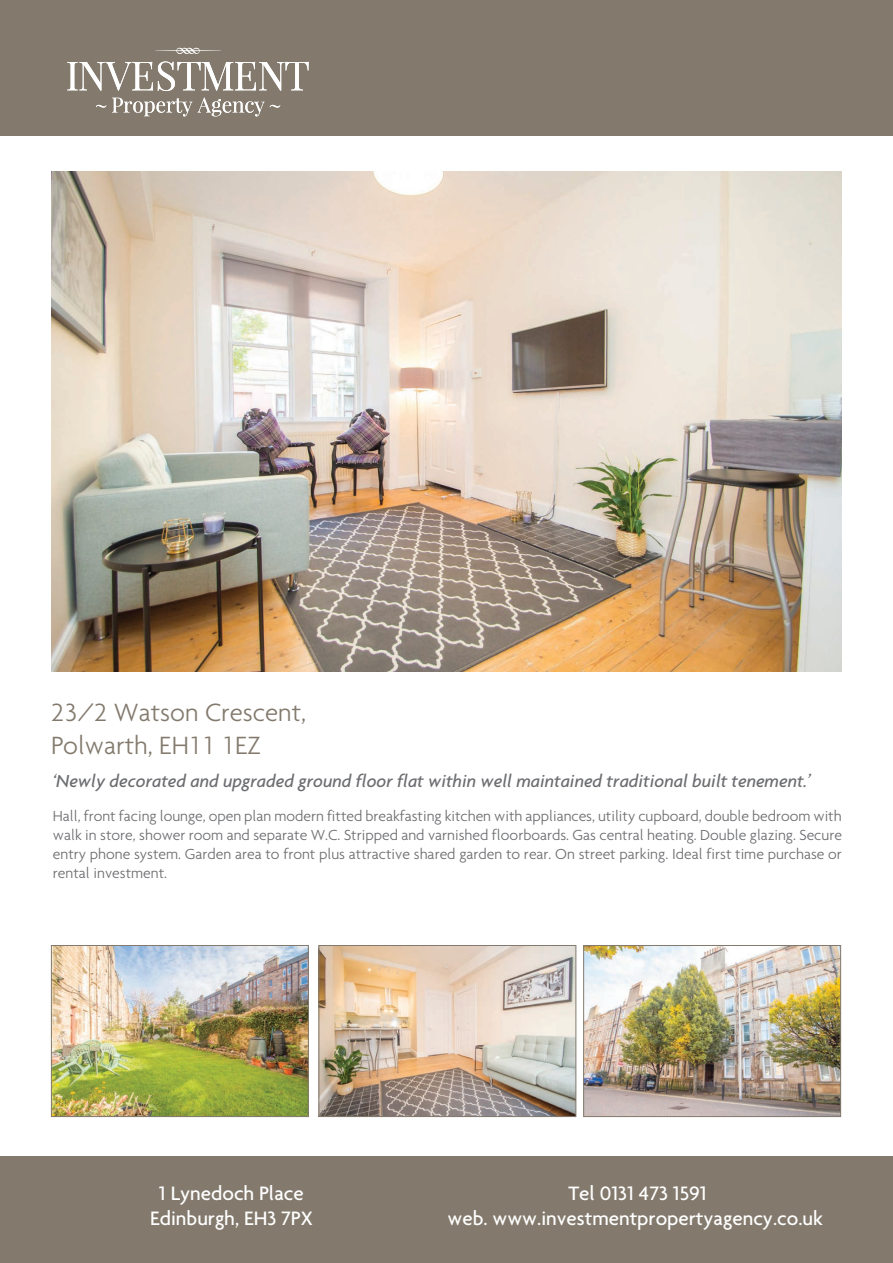
<style>
.page{position:relative;width:893px;height:1263px;background:#fff}
.page>*{position:absolute;margin:0;border:0;box-sizing:border-box;transform-origin:0 0}
.Address{font:300 27px "Agenda";color:#837a6d}
.Subs{font:500 21px "Agenda";color:#fff}
.t1{font:italic 500 18.75px "Agenda";color:#6c6d70}
.Back_Text{font:300 15.75px/18.9px "Agenda";color:#6c6d70;text-align:justify}
</style>
<div class="page">
<div style="left:0;top:1157px;width:893px;height:106px;background:#837a6d"></div>
<div style="left:0;top:0;width:893px;height:136px;background:#837a6d"></div>
<svg style="left:67px;top:61px;width:242px;height:30px"></svg>
<svg style="left:96px;top:105px;width:10px;height:3px"></svg>
<svg style="left:112px;top:98px;width:80px;height:18px"></svg>
<svg style="left:198px;top:98px;width:66px;height:18px"></svg>
<svg style="left:270px;top:105px;width:10px;height:3px"></svg>
<svg style="left:155px;top:48px;width:66px;height:6px"></svg>
<img style="left:51px;top:171px;width:791px;height:501px">
<img style="left:53px;top:947px;width:254px;height:168px">
<div style="left:51px;top:945px;width:258px;height:172px;border:1px solid #837a6d"></div>
<img style="left:321px;top:947px;width:253px;height:168px">
<div style="left:319px;top:945px;width:257px;height:172px;border:1px solid #837a6d"></div>
<img style="left:585px;top:947px;width:254px;height:168px">
<div style="left:583px;top:945px;width:258px;height:172px;border:1px solid #837a6d"></div>
<p class="Address" style="left:51px;top:697px;width:257px">23/2 Watson Crescent,</p>
<p class="Address" style="left:51px;top:729px;width:211px">Polwarth, EH11 1EZ</p>
<p class="t1" style="left:53px;top:770px;width:759px">‘Newly decorated and upgraded ground floor flat within well maintained traditional built tenement.’</p>
<p class="Back_Text" style="left:53px;top:807px;width:791px">Hall, front facing lounge, open plan modern fitted breakfasting kitchen with appliances, utility cupboard, double bedroom with walk in store, shower room and separate W.C. Stripped and varnished floorboards. Gas central heating. Double glazing. Secure entry phone system. Garden area to front plus attractive shared garden to rear. On street parking. Ideal first time purchase or rental investment.</p>
<p class="Subs" style="left:159px;top:1180px;width:146px">1 Lynedoch Place</p>
<p class="Subs" style="left:150px;top:1205px;width:164px">Edinburgh, EH3 7PX</p>
<p class="Subs" style="left:568px;top:1180px;width:140px">Tel 0131 473 1591</p>
<p class="Subs" style="left:448px;top:1205px;width:377px">web. www.investmentpropertyagency.co.uk</p>
</div>
